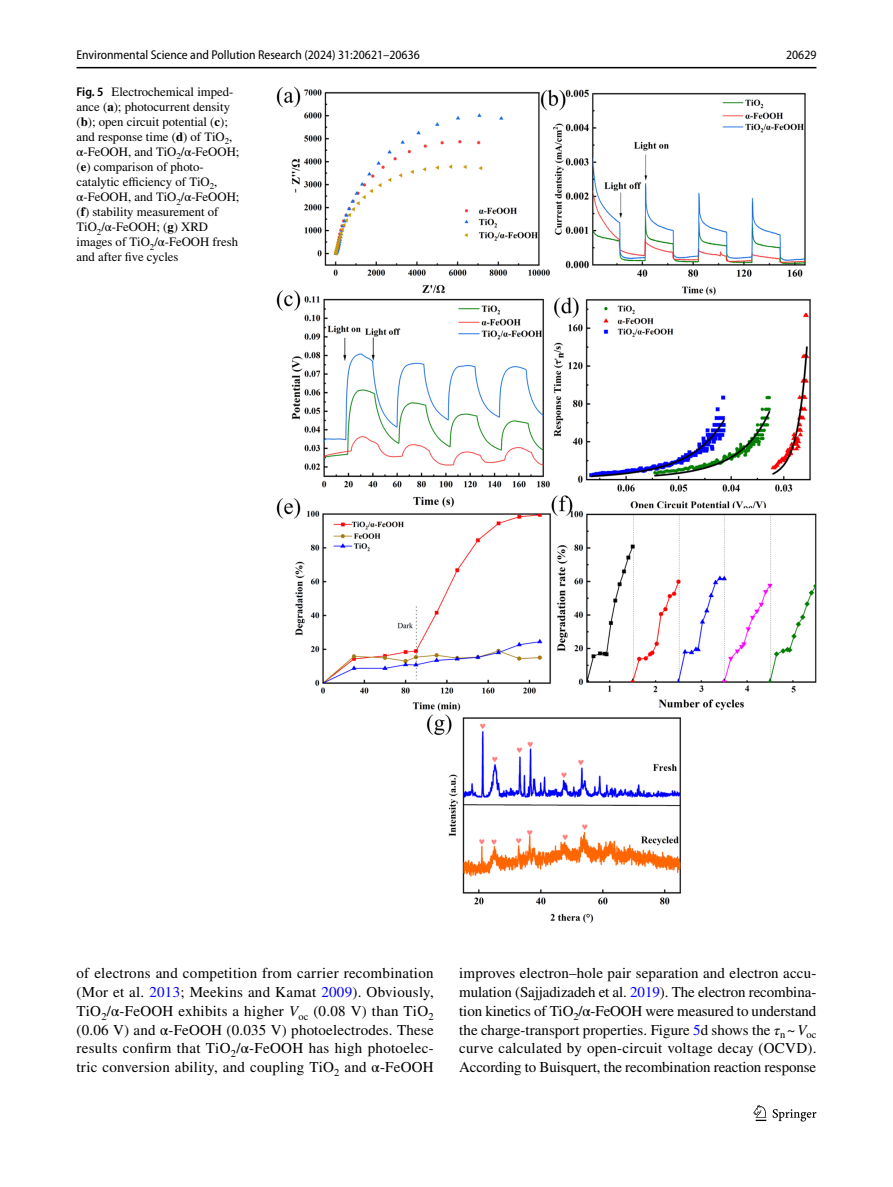
<style>
.page{position:relative;width:893px;height:1187px;background:#fff}
.page>*{position:absolute;margin:0;border:0;box-sizing:border-box;transform-origin:0 0}
.t1{font:15px/18.8px "STIX";letter-spacing:-.005em;color:#000;text-align:justify}
.t2{font:12.75px/15px "STIX";color:#000}
.t3{font:semi-condensed 12.75px "Myriad Pro";color:#000}
.s1{font-family:"Myriad Pro";font-weight:600;font-stretch:semi-condensed}
.s2{font-weight:700}
.s3{color:#00f}
.s4{font-style:italic}
</style>
<div class="page">
<hr style="left:77px;top:67px;width:739px;height:1px;background:#000">
<svg style="left:753px;top:1105px;width:13px;height:15px"></svg>
<svg style="left:773px;top:1109px;width:43px;height:12px"></svg>
<img style="left:276px;top:87px;width:540px;height:836px">
<p class="t3" style="left:77px;top:48px;width:345px">Environmental Science and Pollution Research (2024) 31:20621–20636</p>
<p class="t3" style="left:786px;top:48px;width:32px">20629</p>
<p class="t2" style="left:77px;top:85px;width:164px"><span class="s1">Fig. 5</span> Electrochemical imped&shy;ance (<span class="s2">a</span>); photocurrent density (<span class="s2">b</span>); open circuit potential (<span class="s2">c</span>); and response time (<span class="s2">d</span>) of TiO<sub>2</sub>, α-FeOOH, and TiO<sub>2</sub>/α-FeOOH; (<span class="s2">e</span>) comparison of photo&shy;catalytic efficiency of TiO<sub>2</sub>, α-FeOOH, and TiO<sub>2</sub>/α-FeOOH; (<span class="s2">f</span>) stability measurement of<br>TiO<sub>2</sub>/α-FeOOH; (<span class="s2">g</span>) XRD images of TiO<sub>2</sub>/α-FeOOH fresh and after five cycles</p>
<p class="t1" style="left:77px;top:964px;width:359px">of electrons and competition from carrier recombination (Mor et al. <span class="s3">2013</span>; Meekins and Kamat <span class="s3">2009</span>). Obviously, TiO<sub>2</sub>/α-FeOOH exhibits a higher <span class="s4">V</span><sub>oc</sub> (0.08 V) than TiO<sub>2 </sub>(0.06 V) and α-FeOOH (0.035 V) photoelectrodes. These results confirm that TiO<sub>2</sub>/α-FeOOH has high photoelec&shy;tric conversion ability, and coupling TiO<sub>2</sub> and α-FeOOH</p>
<p class="t1" style="left:459px;top:964px;width:359px">improves electron–hole pair separation and electron accu&shy;mulation (Sajjadizadeh et al. <span class="s3">2019</span>). The electron recombina&shy;tion kinetics of TiO<sub>2</sub>/α-FeOOH were measured to understand the charge-transport properties. Figure <span class="s3">5</span>d shows the <span class="s4">τ</span><sub>n</sub> ~<span class="s4">V</span><sub>oc </sub>curve calculated by open-circuit voltage decay (OCVD).<br>According to Buisquert, the recombination reaction response</p>
</div>
